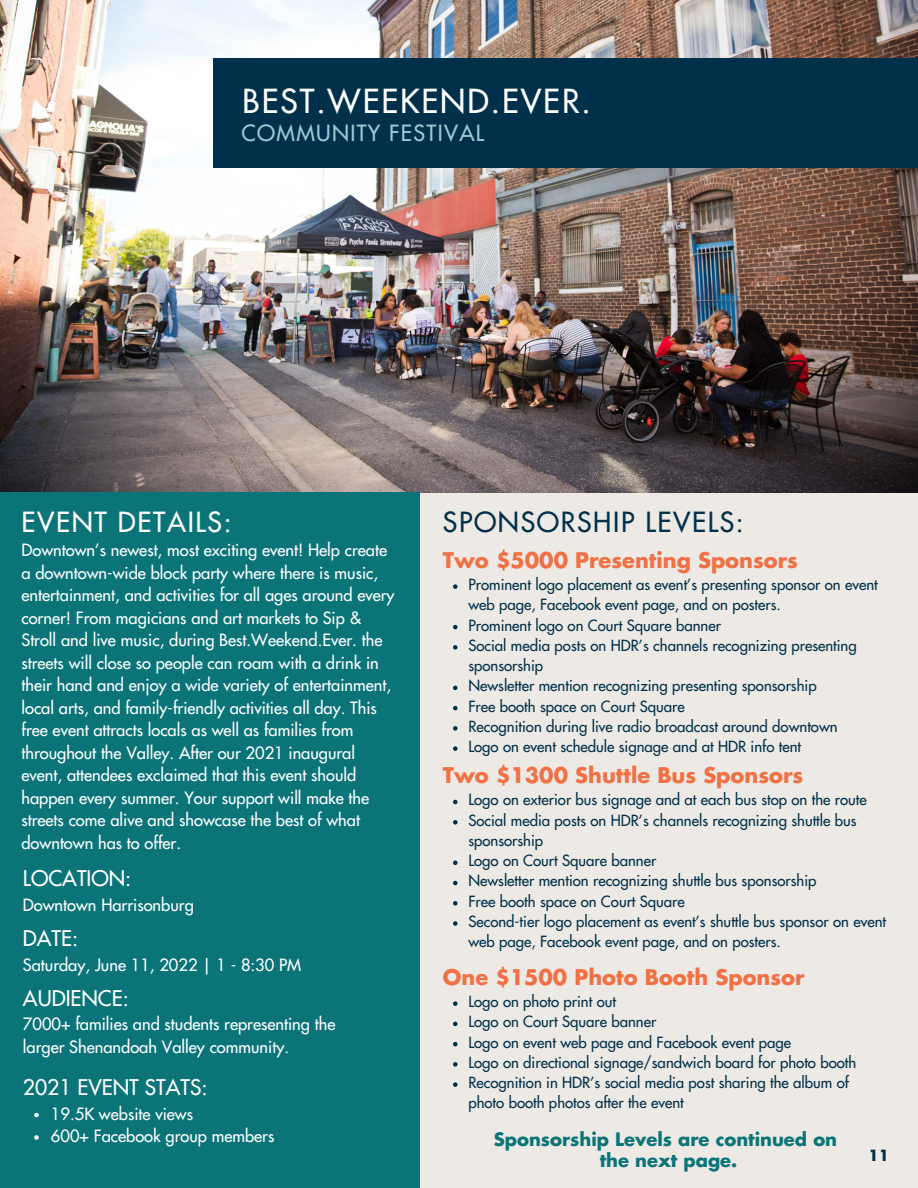
<style>
.page{position:relative;width:918px;height:1188px;background:#edeae5}
.page>*{position:absolute;margin:0;border:0;box-sizing:border-box;transform-origin:0 0}
.t1{font:500 32.25px "Futura Std";letter-spacing:.06em;color:#fff}
.t2{font:500 27px "Futura Std";letter-spacing:.06em;color:#01304a}
.t3{font:500 27px "Futura Std";letter-spacing:.06em;color:#fff}
.t4{font:500 21.75px "Futura Std";letter-spacing:.06em;color:#9ecad7}
.t5{font:700 21px "Futura Std";color:#f17044}
.t6{font:500 21px "Futura Std";color:#fff}
.t7{font:700 18px/20.2px "Futura Std";color:#0b7478;text-align:center}
.t8{font:500 16.5px/22.5px "Futura Std";color:#fff}
.t9{font:500 15px/20.2px "Futura Std";color:#01304a}
.t10{font:700 15px "Futura Std";color:#01304a}
</style>
<div class="page">
<img style="left:0;top:0;width:918px;height:492px">
<div style="left:213px;top:59px;width:705px;height:109px;background:#01304a"></div>
<div style="left:0;top:492px;width:420px;height:696px;background:#0b7478"></div>
<svg style="left:34px;top:1113px;width:5px;height:4px"></svg>
<svg style="left:34px;top:1135px;width:5px;height:5px"></svg>
<svg style="left:453px;top:584px;width:5px;height:5px"></svg>
<svg style="left:453px;top:625px;width:5px;height:4px"></svg>
<svg style="left:453px;top:645px;width:5px;height:5px"></svg>
<svg style="left:453px;top:686px;width:5px;height:4px"></svg>
<svg style="left:453px;top:706px;width:5px;height:4px"></svg>
<svg style="left:453px;top:726px;width:5px;height:5px"></svg>
<svg style="left:453px;top:746px;width:5px;height:5px"></svg>
<svg style="left:453px;top:800px;width:5px;height:4px"></svg>
<svg style="left:453px;top:820px;width:5px;height:5px"></svg>
<svg style="left:453px;top:861px;width:5px;height:4px"></svg>
<svg style="left:453px;top:881px;width:5px;height:4px"></svg>
<svg style="left:453px;top:901px;width:5px;height:5px"></svg>
<svg style="left:453px;top:921px;width:5px;height:5px"></svg>
<svg style="left:453px;top:1001px;width:5px;height:5px"></svg>
<svg style="left:453px;top:1022px;width:5px;height:4px"></svg>
<svg style="left:453px;top:1042px;width:5px;height:4px"></svg>
<svg style="left:453px;top:1062px;width:5px;height:5px"></svg>
<svg style="left:453px;top:1082px;width:5px;height:5px"></svg>
<h1 class="t1" style="left:243px;top:87px;width:350px">BEST.WEEKEND.EVER.</h1>
<h3 class="t4" style="left:242px;top:123px;width:244px">COMMUNITY FESTIVAL</h3>
<h2 class="t3" style="left:21px;top:510px;width:212px">EVENT DETAILS:</h2>
<p class="t8" style="left:21px;top:540px;width:375px">Downtown’s newest, most exciting event! Help create a downtown-wide block party where there is music, entertainment, and activities for all ages around every corner! From magicians and art markets to Sip &amp; Stroll and live music, during Best.Weekend.Ever. the streets will close so people can roam with a drink in their hand and enjoy a wide variety of entertainment, local arts, and family-friendly activities all day. This free event attracts locals as well as families from throughout the Valley. After our 2021 inaugural event, attendees exclaimed that this event should happen every summer. Your support will make the streets come alive and showcase the best of what downtown has to offer.</p>
<h3 class="t6" style="left:23px;top:869px;width:110px">LOCATION:</h3>
<p class="t8" style="left:23px;top:895px;width:172px">Downtown Harrisonburg</p>
<h3 class="t6" style="left:23px;top:929px;width:57px">DATE:</h3>
<p class="t8" style="left:23px;top:954px;width:280px">Saturday, June 11, 2022 | 1 - 8:30 PM</p>
<h3 class="t6" style="left:23px;top:988px;width:107px">AUDIENCE:</h3>
<p class="t8" style="left:23px;top:1014px;width:314px">7000+ families and students representing the larger Shenandoah Valley community.</p>
<h3 class="t6" style="left:23px;top:1078px;width:186px">2021 EVENT STATS:</h3>
<p class="t8" style="left:51px;top:1103px;width:225px">19.5K website views<br>600+ Facebook group members</p>
<h2 class="t2" style="left:443px;top:510px;width:302px">SPONSORSHIP LEVELS:</h2>
<h3 class="t5" style="left:443px;top:550px;width:357px">Two $5000 Presenting Sponsors</h3>
<p class="t9" style="left:468px;top:575px;width:411px">Prominent logo placement as event’s presenting sponsor on event web page, Facebook event page, and on posters.<br>Prominent logo on Court Square banner<br>Social media posts on HDR’s channels recognizing presenting sponsorship<br>Newsletter mention recognizing presenting sponsorship<br>Free booth space on Court Square<br>Recognition during live radio broadcast around downtown<br>Logo on event schedule signage and at HDR info tent</p>
<h3 class="t5" style="left:443px;top:766px;width:362px">Two $1300 Shuttle Bus Sponsors</h3>
<p class="t9" style="left:468px;top:790px;width:419px">Logo on exterior bus signage and at each bus stop on the route Social media posts on HDR’s channels recognizing shuttle bus sponsorship<br>Logo on Court Square banner<br>Newsletter mention recognizing shuttle bus sponsorship<br>Free booth space on Court Square<br>Second-tier logo placement as event’s shuttle bus sponsor on event web page, Facebook event page, and on posters.</p>
<h3 class="t5" style="left:443px;top:967px;width:363px">One $1500 Photo Booth Sponsor</h3>
<p class="t9" style="left:468px;top:992px;width:389px">Logo on photo print out<br>Logo on Court Square banner<br>Logo on event web page and Facebook event page<br>Logo on directional signage/sandwich board for photo booth Recognition in HDR’s social media post sharing the album of photo booth photos after the event</p>
<p class="t7" style="left:494px;top:1130px;width:345px">Sponsorship Levels are continued on the next page.</p>
<p class="t10" style="left:868px;top:1148px;width:22px">11</p>
</div>
